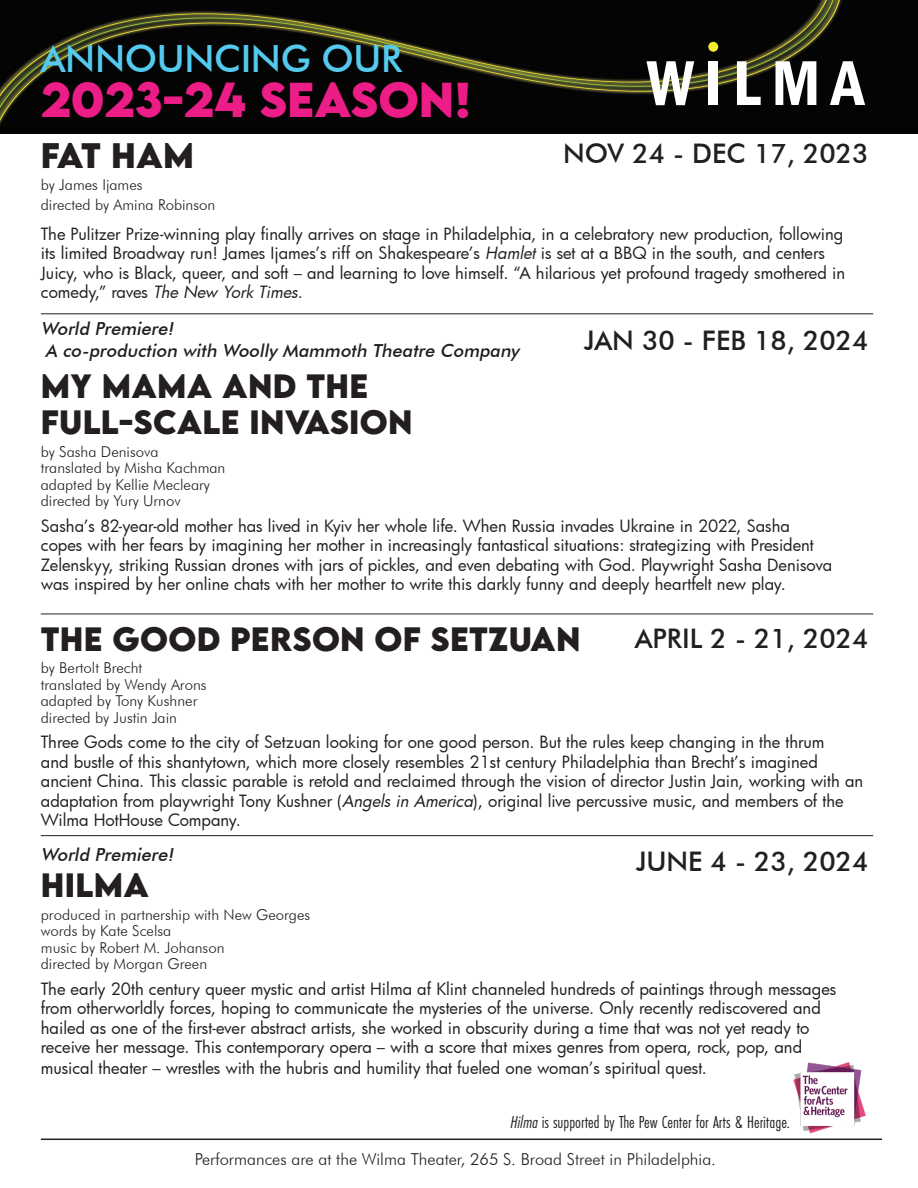
<style>
.page{position:relative;width:918px;height:1188px;background:#fff}
.page>*{position:absolute;margin:0;border:0;box-sizing:border-box;transform-origin:0 0}
.t1{font:700 43.5px "LEMONMILK";color:#ed1d88}
.t2{font:500 37.5px "Futura BT";letter-spacing:-.01em;color:#53caee}
.t3{font:700 31.5px "LEMONMILK";letter-spacing:-.04em;color:#231f20}
.t4{font:700 30px/36px "LEMONMILK";letter-spacing:.01em;color:#231f20}
.t5{font:500 27px "Futura BT";color:#231f20}
.t6{font:italic 500 18px "Futura BT";color:#231f20}
.t7{font:18px "Futura PT Cond";color:#231f20}
.t8{font:16.5px/19.5px "Futura";color:#231f20}
.t9{font:300 16.5px "Futura BT";color:#231f20}
.t10{font:300 15px/16.5px "Futura BT";color:#231f20}
.s1{font-style:italic}
</style>
<div class="page">
<img style="left:0;top:0;width:918px;height:134px">
<hr style="left:41px;top:1139px;width:841px;height:1px;background:#231f20">
<hr style="left:41px;top:313px;width:832px;height:1px;background:#231f20">
<hr style="left:41px;top:614px;width:832px;height:1px;background:#231f20">
<hr style="left:41px;top:835px;width:832px;height:1px;background:#231f20">
<img style="left:793px;top:1062px;width:72px;height:72px">
<svg style="left:646px;top:61px;width:48px;height:44px"></svg>
<div style="left:708px;top:61px;width:10px;height:44px;background:#fff"></div>
<svg style="left:737px;top:61px;width:24px;height:44px"></svg>
<svg style="left:776px;top:61px;width:40px;height:44px"></svg>
<svg style="left:830px;top:61px;width:35px;height:44px"></svg>
<div style="left:708px;top:42px;width:10px;height:10px;background:#f4ed2f;border-radius:50%"></div>
<p class="t2" style="left:41px;top:36px;width:363px">ANNOUNCING OUR</p>
<p class="t1" style="left:41px;top:70px;width:432px">2023-24 SEASON!</p>
<p class="t3" style="left:41px;top:134px;width:155px">FAT HAM</p>
<p class="t10" style="left:41px;top:175px;width:176px;line-height:19.5px">by James Ijames<br>directed by Amina Robinson</p>
<p class="t8" style="left:41px;top:224px;width:806px">The Pulitzer Prize-winning play finally arrives on stage in Philadelphia, in a celebratory new production, following its limited Broadway run! James Ijames’s riff on Shakespeare’s <span class="s1">Hamlet</span> is set at a BBQ in the south, and centers Juicy, who is Black, queer, and soft – and learning to love himself. “A hilarious yet profound tragedy smothered in c o m e d y,” ra ves <span class="s1">The New York Times</span>.</p>
<p class="t5" style="left:563px;top:137px;width:307px">NOV 24 - DEC 17, 2023</p>
<p class="t6" style="left:41px;top:317px;width:138px">World Premiere!</p>
<p class="t6" style="left:45px;top:340px;width:476px">A co-production with Woolly Mammoth Theatre Company</p>
<p class="t5" style="left:584px;top:324px;width:286px">JAN 30 - FEB 18, 2024</p>
<p class="t4" style="left:41px;top:369px;width:373px">MY MAMA AND THE<br>FULL-SCALE INVASION</p>
<p class="t10" style="left:41px;top:443px;width:186px">by Sasha Denisova<br>translated by Misha Kachman adapted by Kellie Mecleary directed by Yury Urnov</p>
<p class="t8" style="left:41px;top:516px;width:793px">Sasha’s 82-year-old mother has lived in Kyiv her whole life. When Russia invades Ukraine in 2022, Sasha copes with her fears by imagining her mother in increasingly fantastical situations: strategizing with President Zelenskyy, striking Russian drones with jars of pickles, and even debating with God. Playwright Sasha Denisova was inspired by her online chats with her mother to write this darkly funny and deeply heartfelt new play.</p>
<p class="t4" style="left:41px;top:621px;width:541px">THE GOOD PERSON OF SETZUAN</p>
<p class="t10" style="left:41px;top:659px;width:167px">by Bertolt Brecht translated by Wendy Arons adapted by Tony Kushner directed by Justin Jain</p>
<p class="t8" style="left:41px;top:732px;width:824px">Three Gods come to the city of Setzuan looking for one good person. But the rules keep changing in the thrum<br>and bustle of this shantytown, which more closely resembles 21st century Philadelphia than Brecht’s imagined ancient China. This classic parable is retold and reclaimed through the vision of director Justin Jain, working with an adaptation from playwright Tony Kushner (<span class="s1">Angels in America</span>), original live percussive music, and members of the Wilma HotHouse Company.</p>
<p class="t5" style="left:635px;top:622px;width:235px">APRIL 2 - 21, 2024</p>
<p class="t6" style="left:41px;top:844px;width:138px">World Premiere!</p>
<p class="t5" style="left:636px;top:845px;width:234px">JUNE 4 - 23, 2024</p>
<p class="t4" style="left:41px;top:868px;width:110px">HILMA</p>
<p class="t10" style="left:41px;top:906px;width:271px">produced in partnership with New Georges words by Kate Scelsa<br>music by Robert M. Johanson<br>directed by Morgan Green</p>
<p class="t8" style="left:41px;top:979px;width:797px">The early 20th century queer mystic and artist Hilma af Klint channeled hundreds of paintings through messages from otherworldly forces, hoping to communicate the mysteries of the universe. Only recently rediscovered and hailed as one of the first-ever abstract artists, she worked in obscurity during a time that was not yet ready to receive her message. This contemporary opera – with a score that mixes genres from opera, rock, pop, and</p>
<p class="t8" style="left:41px;top:1058px;width:668px">musical theater – wrestles with the hubris and humility that fueled one woman’s spiritual quest.</p>
<p class="t7" style="left:510px;top:1112px;width:282px"><span class="s1">Hilma</span>is supported by The Pew Center for Arts &amp; Heritage.</p>
<p class="t9" style="left:195px;top:1149px;width:523px">Performances are at the Wilma Theater, 265 S. Broad Street in Philadelphia.</p>
</div>
